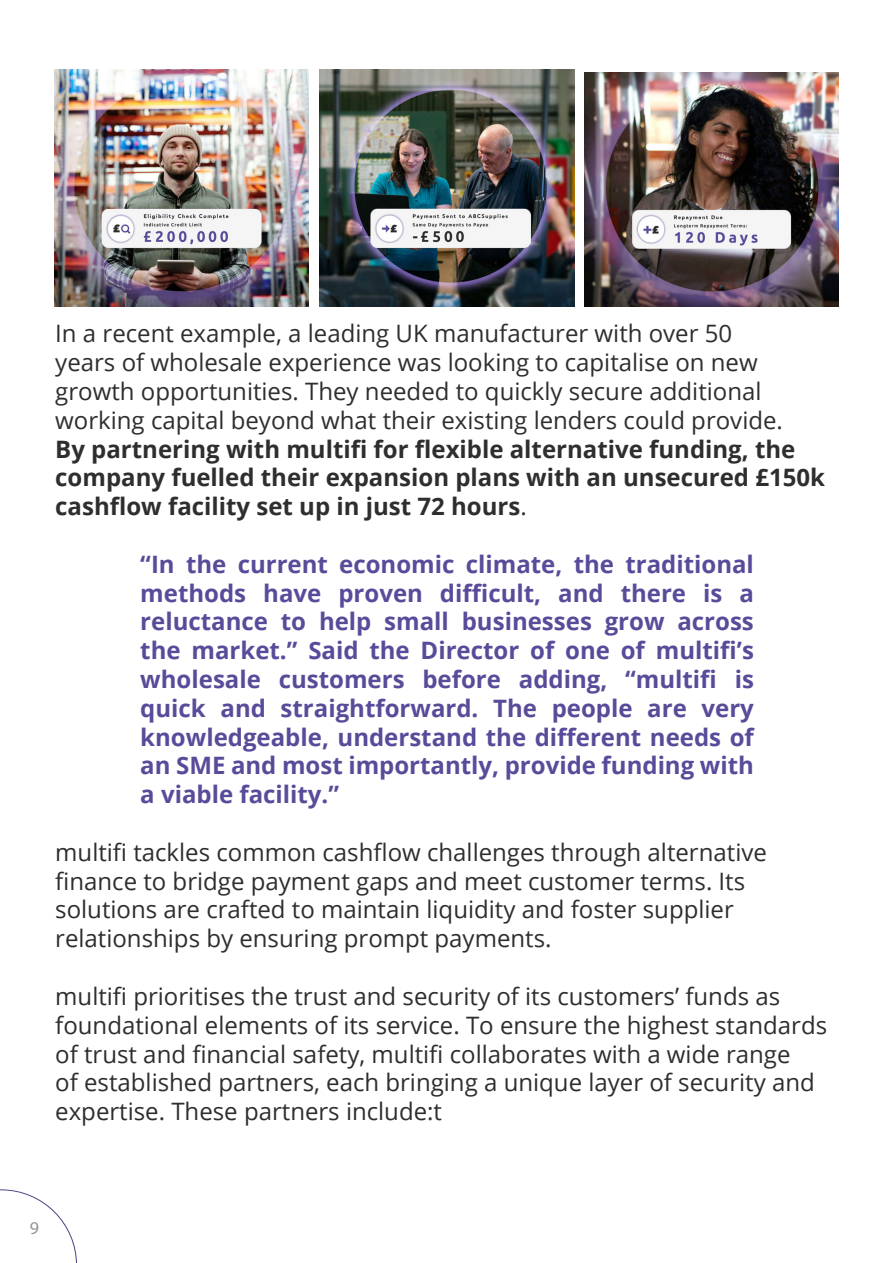
<style>
.page{position:relative;width:893px;height:1263px;background:#fff}
.page>*{position:absolute;margin:0;border:0;box-sizing:border-box;transform-origin:0 0}
.t1{font:24px/28.8px "Open Sans";color:#2e2e2e}
.t2{font:700 24px/28.8px "Open Sans";color:#5a4b9a;text-align:justify}
.t3{font:18px "Myriad Pro";color:#939598}
.s1{font-weight:700}
</style>
<div class="page">
<svg style="left:0;top:1190px;width:77px;height:73px"></svg>
<img style="left:54px;top:70px;width:255px;height:236px">
<img style="left:319px;top:70px;width:255px;height:236px">
<img style="left:584px;top:72px;width:255px;height:234px">
<p class="t1" style="left:55px;top:319px;width:771px">In a recent example, a leading UK manufacturer with over 50<br>years of wholesale experience was looking to capitalise on new growth opportunities. They needed to quickly secure additional working capital beyond what their existing lenders could provide.<br><span class="s1">By partnering with multifi for flexible alternative funding, the company fuelled their expansion plans with an unsecured £150k cashflow facility set up in just 72 hours</span>.</p>
<p class="t2" style="left:140px;top:549px;width:615px">“In the current economic climate, the traditional methods have proven difficult, and there is a reluctance to help small businesses grow across the market.” Said the Director of one of multifi’s wholesale customers before adding, “multifi is quick and straightforward. The people are very knowledgeable, understand the different needs of an SME and most importantly, provide funding with a viable facility.”</p>
<p class="t1" style="left:55px;top:837px;width:713px">multifi tackles common cashflow challenges through alternative finance to bridge payment gaps and meet customer terms. Its solutions are crafted to maintain liquidity and foster supplier relationships by ensuring prompt payments.</p>
<p class="t1" style="left:55px;top:981px;width:773px">multifi prioritises the trust and security of its customers’ funds as foundational elements of its service. To ensure the highest standards of trust and financial safety, multifi collaborates with a wide range<br>of established partners, each bringing a unique layer of security and expertise. These partners include:t</p>
<p class="t3" style="left:30px;top:1217px;width:11px">9</p>
</div>
